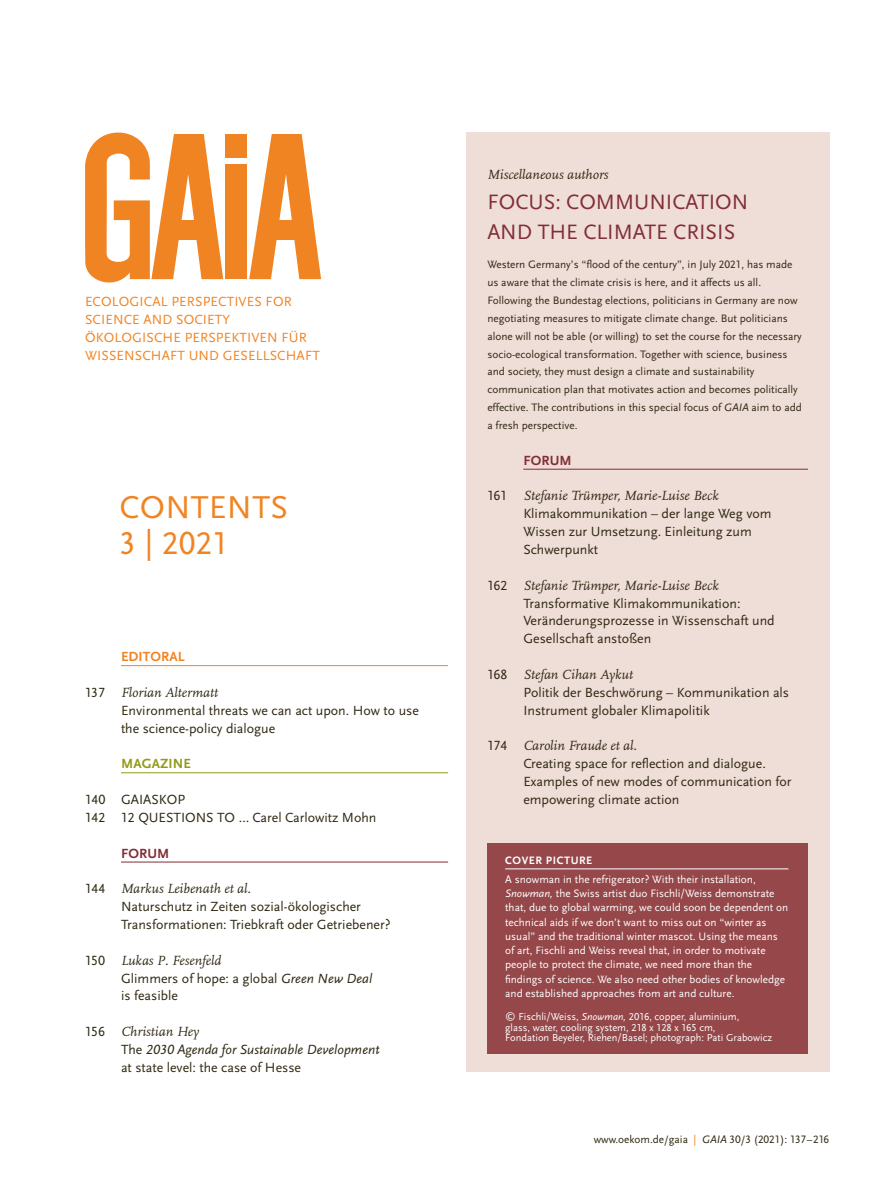
<style>
.page{position:relative;width:893px;height:1191px;background:#fff}
.page>*{position:absolute;margin:0;border:0;box-sizing:border-box;transform-origin:0 0}
.t1{font:33px "Scala Sans LF";letter-spacing:.01em;color:#f18422}
.t2{font:21.75px/30px "Scala Sans LF";color:#822e35}
.Inh_Artikel{font:13.8px/17.9px "Scala Sans LF";color:#2f2912}
.t3{font:italic 13.8px "Scala LF";color:#2f2912}
.t4{font:13.8px/17.9px "Scala Sans LF";letter-spacing:.01em;color:#f18422}
.Inh_Artikel-2{font:italic 13.8px/17.9px "Scala Sans LF";color:#2f2912}
.Inh_Rubrik{font:700 13.8px "Scala Sans LF";letter-spacing:.01em;color:#822e35}
.Inh_Rubrik-2{font:700 13.8px "Scala Sans LF";letter-spacing:.01em;color:#f18422}
.Inh_Rubrik-3{font:700 13.8px "Scala Sans LF";letter-spacing:.01em;color:#939a15}
.Autor_innen-Adressen{font:11.25px/17.9px "Scala Sans LF";color:#2f2912}
.Autor_innen-Adressen-2{font:11.25px/14.2px "Scala Sans LF";color:#fff}
.Inh_Rubrik-4{font:700 11.25px "Scala Sans LF";letter-spacing:.05em;color:#fff}
.Copyright{font:10.5px/10.5px "Scala Sans LF";color:#fff}
.s1{font-family:"Scala Sans LF";font-style:normal}
.s2{font-style:italic}
.s3{font-style:normal}
.s4{color:#f18422}
</style>
<div class="page">
<div style="left:466px;top:132px;width:363px;height:939px;background:#efddd8"></div>
<hr style="left:121px;top:665px;width:327px;height:1px;background:#f18422">
<hr style="left:121px;top:772px;width:327px;height:1px;background:#939a15">
<hr style="left:121px;top:861px;width:327px;height:1px;background:#822e35">
<hr style="left:523px;top:469px;width:285px;height:1px;background:#822e35">
<div style="left:225px;top:134px;width:22px;height:23px;background:#f18422"></div>
<div style="left:225px;top:165px;width:22px;height:114px;background:#f18422"></div>
<svg style="left:85px;top:132px;width:138px;height:150px"></svg>
<svg style="left:249px;top:134px;width:72px;height:145px"></svg>
<div style="left:276px;top:221px;width:19px;height:19px;background:#f18422"></div>
<div style="left:85px;top:200px;width:22px;height:40px;background:#f18422"></div>
<div style="left:487px;top:843px;width:321px;height:210px;background:#95474a"></div>
<hr style="left:505px;top:868px;width:283px;height:1px;background:#fff">
<p class="t4" style="left:85px;top:293px;width:208px">ECOLOGICAL PERSPECTIVES FOR<br>SCIENCE AND SOCIETY</p>
<p class="t4" style="left:85px;top:328px;width:236px">ÖKOLOGISCHE PERSPEKTIVEN FÜR<br>WISSENSCHAFT UND GESELLSCHAFT</p>
<p class="t1" style="left:120px;top:489px;width:170px">CONTENTS</p>
<p class="t1" style="left:120px;top:525px;width:111px">3 | 2021</p>
<h3 class="Inh_Rubrik-2" style="left:121px;top:649px;width:65px">EDITORAL</h3>
<p class="t3" style="left:85px;top:685px;width:135px"><span class="s1">137</span> Florian Altermatt</p>
<h3 class="Inh_Artikel" style="left:121px;top:701px;width:299px">Environmental threats we can act upon. How to use the science-policy dialogue</h3>
<h3 class="Inh_Rubrik-3" style="left:121px;top:756px;width:71px">MAGAZINE</h3>
<p class="Inh_Artikel" style="left:85px;top:791px;width:102px">140 GAIASKOP</p>
<p class="Inh_Artikel" style="left:85px;top:808px;width:293px">142 12 QUESTIONS TO … Carel Carlowitz Mohn</p>
<h3 class="Inh_Rubrik" style="left:121px;top:845px;width:50px">FORUM</h3>
<p class="t3" style="left:85px;top:881px;width:167px"><span class="s1">144</span> Markus Leibenath et al.</p>
<h3 class="Inh_Artikel" style="left:121px;top:898px;width:271px">Naturschutz in Zeiten sozial-ökologischer<br>Transformationen: Triebkraft oder Getriebener?</h3>
<p class="t3" style="left:85px;top:953px;width:138px"><span class="s1">150</span> Lukas P. Fesenfeld</p>
<h3 class="Inh_Artikel" style="left:121px;top:969px;width:253px">Glimmers of hope: a global <span class="s2">Green New Deal </span>is feasible</h3>
<p class="t3" style="left:85px;top:1024px;width:116px"><span class="s1">156</span> Christian Hey</p>
<h3 class="Inh_Artikel-2" style="left:121px;top:1040px;width:260px"><span class="s3">The</span> 2030 Agenda for Sustainable Development <span class="s3">at state level: the case of Hesse</span></h3>
<p class="t3" style="left:487px;top:167px;width:123px">Miscellaneous authors</p>
<p class="t2" style="left:487px;top:187px;width:262px">FOCUS: COMMUNICATION<br>AND THE CLIMATE CRISIS</p>
<p class="Autor_innen-Adressen" style="left:487px;top:256px;width:316px">Western Germany’s “flood of the century”, in July 2021, has made us aware that the climate crisis is here, and it affects us all.<br>Following the Bundestag elections, politicians in Germany are now negotiating measures to mitigate climate change. But politicians alone will not be able (or willing) to set the course for the necessary socio-ecological transformation. Together with science, business and society, they must design a climate and sustainability communication plan that motivates action and becomes politically effective. The contributions in this special focus of <span class="s2">GAIA</span> aim to add a fresh perspective.</p>
<h3 class="Inh_Rubrik" style="left:523px;top:453px;width:50px">FORUM</h3>
<p class="t3" style="left:487px;top:489px;width:233px"><span class="s1">161</span> Stefanie Trümper, Marie-Luise Beck</p>
<h3 class="Inh_Artikel" style="left:523px;top:505px;width:250px">Klimakommunikation – der lange Weg vom<br>Wissen zur Umsetzung. Einleitung zum<br>Schwerpunkt</h3>
<p class="t3" style="left:487px;top:578px;width:233px"><span class="s1">162</span> Stefanie Trümper, Marie-Luise Beck</p>
<h3 class="Inh_Artikel" style="left:523px;top:594px;width:253px">Transformative Klimakommunikation:<br>Veränderungsprozesse in Wissenschaft und<br>Gesellschaft anstoßen</h3>
<p class="t3" style="left:487px;top:667px;width:147px"><span class="s1">168</span> Stefan Cihan Aykut</p>
<h3 class="Inh_Artikel" style="left:523px;top:683px;width:267px">Politik der Beschwörung – Kommunikation als<br>Instrument globaler Klimapolitik</h3>
<p class="t3" style="left:487px;top:739px;width:151px"><span class="s1">174</span> Carolin Fraude et al.</p>
<h3 class="Inh_Artikel" style="left:523px;top:755px;width:270px">Creating space for reflection and dialogue.<br>Examples of new modes of communication for empowering climate action</h3>
<h3 class="Inh_Rubrik-4" style="left:505px;top:854px;width:89px">COVER PICTURE</h3>
<p class="Autor_innen-Adressen-2" style="left:505px;top:872px;width:285px">A snowman in the refrigerator? With their installation, <span class="s2">Snowman,</span> the Swiss artist duo Fischli/Weiss demonstrate that, due to global warming, we could soon be dependent on technical aids if we don’t want to miss out on “winter as usual” and the traditional winter mascot. Using the means of art, Fischli and Weiss reveal that, in order to motivate people to protect the climate, we need more than the findings of science. We also need other bodies of knowledge and established approaches from art and culture.</p>
<p class="Copyright" style="left:505px;top:1011px;width:269px">© Fischli/Weiss, <span class="s2">Snowman,</span> 2016, copper, aluminium,<br>glass, water, cooling system, 218 x 128 x 165 cm,<br>Fondation Beyeler, Riehen/Basel; photograph: Pati Grabowicz</p>
<p class="Autor_innen-Adressen" style="left:594px;top:1130px;width:237px">www.oekom.de/gaia <span class="s4">|</span> <span class="s2">GAIA</span> 30/3 (2021): 137–216</p>
</div>
